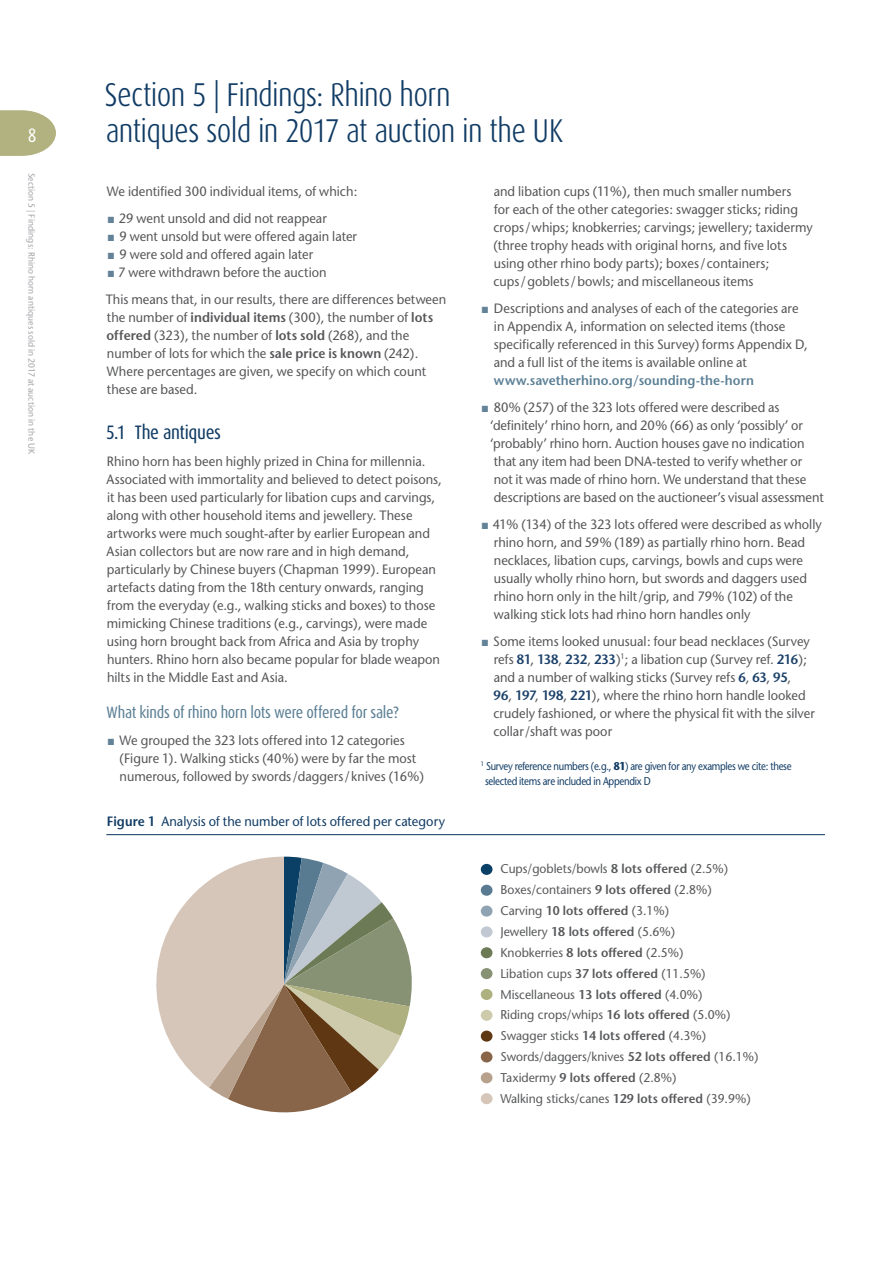
<style>
.page{position:relative;width:893px;height:1263px;background:#fff}
.page>*{position:absolute;margin:0;border:0;box-sizing:border-box;transform-origin:0 0}
._1__Sub_1_Main_title{font:300 33px/36px "Dax Condensed";letter-spacing:-.02em;color:#103b64}
._2__sub_2{font:19.5px "Dax Condensed";letter-spacing:-.015em;color:#103b64}
.t1{font:19.5px "Dax Condensed";color:#fff}
._3__sub_3{font:16.5px "Dax Condensed";letter-spacing:-.015em;color:#5b7f95}
._0__Body{font:13.5px/18px "Stone Sans";color:#555658;scale:.95 1}
._4__Figures{font:13.5px "Stone Sans";letter-spacing:.005em;color:#103b64;scale:.95 1}
.t2{font:12.75px/20.9px "Stone Sans";color:#57585a;scale:.96 1}
._6__Footnotes_MASTER{font:11.25px/15px "Stone Sans";letter-spacing:-.03em;color:#103b64;scale:.85 1}
._0__Body-2{font:9px "Stone Sans";letter-spacing:.015em;color:#a3a4a8;scale:.95 1}
.s1{color:#648399}
.s2{font-weight:600}
.s3{font-weight:600;color:#5b7f95}
.s4{font-weight:600;color:#1c4169}
.s5{font-weight:700}
</style>
<div class="page">
<svg style="left:0;top:110px;width:56px;height:46px;background:#bbbc90"></svg>
<hr style="left:106px;top:834px;width:719px;height:1px;background:#103b64">
<svg style="left:156px;top:857px;width:256px;height:256px"></svg>
<div style="left:481px;top:864px;width:11px;height:11px;background:#0a3f66;border-radius:50%"></div>
<div style="left:481px;top:885px;width:11px;height:11px;background:#587b91;border-radius:50%"></div>
<div style="left:481px;top:905px;width:11px;height:11px;background:#90a3b3;border-radius:50%"></div>
<div style="left:481px;top:926px;width:11px;height:11px;background:#c0c8d2;border-radius:50%"></div>
<div style="left:481px;top:968px;width:11px;height:11px;background:#879173;border-radius:50%"></div>
<div style="left:481px;top:989px;width:11px;height:11px;background:#afb07f;border-radius:50%"></div>
<div style="left:481px;top:1010px;width:11px;height:11px;background:#cdcbac;border-radius:50%"></div>
<div style="left:481px;top:1030px;width:11px;height:12px;background:#5f3712;border-radius:50%"></div>
<div style="left:481px;top:1051px;width:11px;height:11px;background:#886548;border-radius:50%"></div>
<div style="left:481px;top:1072px;width:11px;height:11px;background:#b8a18c;border-radius:50%"></div>
<div style="left:481px;top:1093px;width:11px;height:11px;background:#d6c6b9;border-radius:50%"></div>
<div style="left:481px;top:947px;width:11px;height:11px;background:#6c7b55;border-radius:50%"></div>
<h2 class="t1" style="left:28px;top:124px;width:10px">8</h2>
<p class="_0__Body-2" style="left:37px;top:173px;width:298px;rotate:90deg">Section 5 | Findings: Rhino horn antiques sold in 2017 at auction in the UK</p>
<p class="_1__Sub_1_Main_title" style="left:104px;top:77px;width:460px">Section 5 | Findings: Rhino horn<br>antiques sold in 2017 at auction in the UK</p>
<p class="_0__Body" style="left:107px;top:182px;width:265px">We identified 300 individual items, of which:</p>
<p class="_0__Body" style="left:108px;top:209px;width:232px"><span class="s1">■</span> 29 went unsold and did not reappear</p>
<p class="_0__Body" style="left:108px;top:227px;width:264px"><span class="s1">■</span> 9 went unsold but were offered again later</p>
<p class="_0__Body" style="left:108px;top:245px;width:218px"><span class="s1">■</span> 9 were sold and offered again later</p>
<p class="_0__Body" style="left:108px;top:263px;width:232px"><span class="s1">■</span> 7 were withdrawn before the auction</p>
<p class="_0__Body" style="left:106px;top:290px;width:360px">This means that, in our results, there are differences between the number of <span class="s2">individual items</span> (300), the number of <span class="s2">lots offered</span> (323), the number of <span class="s2">lots sold</span> (268), and the number of lots for which the <span class="s2">sale price is known</span> (242).<br>Where percentages are given, we specify on which count these are based.</p>
<p class="_2__sub_2" style="left:106px;top:421px;width:117px">5.1 The antiques</p>
<p class="_0__Body" style="left:106px;top:452px;width:355px">Rhino horn has been highly prized in China for millennia.<br>Associated with immortality and believed to detect poisons, it has been used particularly for libation cups and carvings, along with other household items and jewellery. These artworks were much sought-after by earlier European and Asian collectors but are now rare and in high demand, particularly by Chinese buyers (Chapman 1999). European artefacts dating from the 18th century onwards, ranging from the everyday (e.g., walking sticks and boxes) to those mimicking Chinese traditions (e.g., carvings), were made using horn brought back from Africa and Asia by trophy hunters. Rhino horn also became popular for blade weapon hilts in the Middle East and Asia.</p>
<p class="_3__sub_3" style="left:107px;top:703px;width:294px">What kinds of rhino horn lots were offered for sale?</p>
<p class="_0__Body" style="left:119px;top:731px;width:322px;text-indent:-12px"><span class="s1">■</span> We grouped the 323 lots offered into 12 categories (Figure 1). Walking sticks (40%) were by far the most numerous, followed by swords/daggers/knives (16%)</p>
<p class="_4__Figures" style="left:107px;top:813px;width:357px"><span class="s2">Figure 1</span> Analysis of the number of lots offered per category</p>
<p class="_0__Body" style="left:493px;top:182px;width:338px">and libation cups (11%), then much smaller numbers<br>for each of the other categories: swagger sticks; riding crops/whips; knobkerries; carvings; jewellery; taxidermy (three trophy heads with original horns, and five lots using other rhino body parts); boxes/containers; cups/goblets/bowls; and miscellaneous items</p>
<p class="_0__Body" style="left:494px;top:299px;width:332px;text-indent:-12px"><span class="s1">■</span> Descriptions and analyses of each of the categories are in Appendix A, information on selected items (those specifically referenced in this Survey) forms Appendix D, and a full list of the items is available online at <span class="s3">www.savetherhino.org/sounding-the-horn</span></p>
<p class="_0__Body" style="left:490px;top:398px;width:353px;text-indent:-8px"><span class="s1">■</span> 80% (257) of the 323 lots offered were described as ‘definitely’ rhino horn, and 20% (66) as only ‘possibly’ or ‘probably’ rhino horn. Auction houses gave no indication that any item had been DNA-tested to verify whether or<br>not it was made of rhino horn. We understand that these descriptions are based on the auctioneer’s visual assessment</p>
<p class="_0__Body" style="left:494px;top:515px;width:347px;text-indent:-12px"><span class="s1">■</span> 41% (134) of the 323 lots offered were described as wholly rhino horn, and 59% (189) as partially rhino horn. Bead necklaces, libation cups, carvings, bowls and cups were usually wholly rhino horn, but swords and daggers used rhino horn only in the hilt/grip, and 79% (102) of the walking stick lots had rhino horn handles only</p>
<p class="_0__Body" style="left:493px;top:632px;width:340px;text-indent:-12px"><span class="s1">■</span> Some items looked unusual: four bead necklaces (Survey refs <span class="s4">81</span>, <span class="s4">138</span>, <span class="s4">232</span>, <span class="s4">233</span>)<sup>1</sup>; a libation cup (Survey ref. <span class="s4">216</span>); and a number of walking sticks (Survey refs <span class="s4">6</span>, <span class="s4">63</span>, <span class="s4">95</span>,<br><span class="s4">96</span>, <span class="s4">197</span>, <span class="s4">198</span>, <span class="s4">221</span>), where the rhino horn handle looked crudely fashioned, or where the physical fit with the silver collar/shaft was poor</p>
<p class="_6__Footnotes_MASTER" style="left:485px;top:759px;width:362px;text-indent:-4px"><sup>1</sup> Survey reference numbers (e.g., <span class="s5">81</span>) are given for any examples we cite: these selected items are included in Appendix D</p>
<p class="t2" style="left:500px;top:858px;width:270px">Cups/goblets/bowls <span class="s2">8 lots offered</span> (2.5%)<br>Boxes/containers <span class="s2">9 lots offered</span> (2.8%)<br>Carving <span class="s2">10 lots offered</span> (3.1%)<br>Jewellery <span class="s2">18 lots offered</span> (5.6%)<br>Knobkerries <span class="s2">8 lots offered</span> (2.5%)<br>Libation cups <span class="s2">37 lots offered</span> (11.5%)<br>Miscellaneous <span class="s2">13 lots offered</span> (4.0%)<br>Riding crops/whips <span class="s2">16 lots offered</span> (5.0%)<br>Swagger sticks <span class="s2">14 lots offered</span> (4.3%)<br>Swords/daggers/knives <span class="s2">52 lots offered</span> (16.1%)<br>Taxidermy <span class="s2">9 lots offered</span> (2.8%)<br>Walking sticks/canes <span class="s2">129 lots offered</span> (39.9%)</p>
</div>
